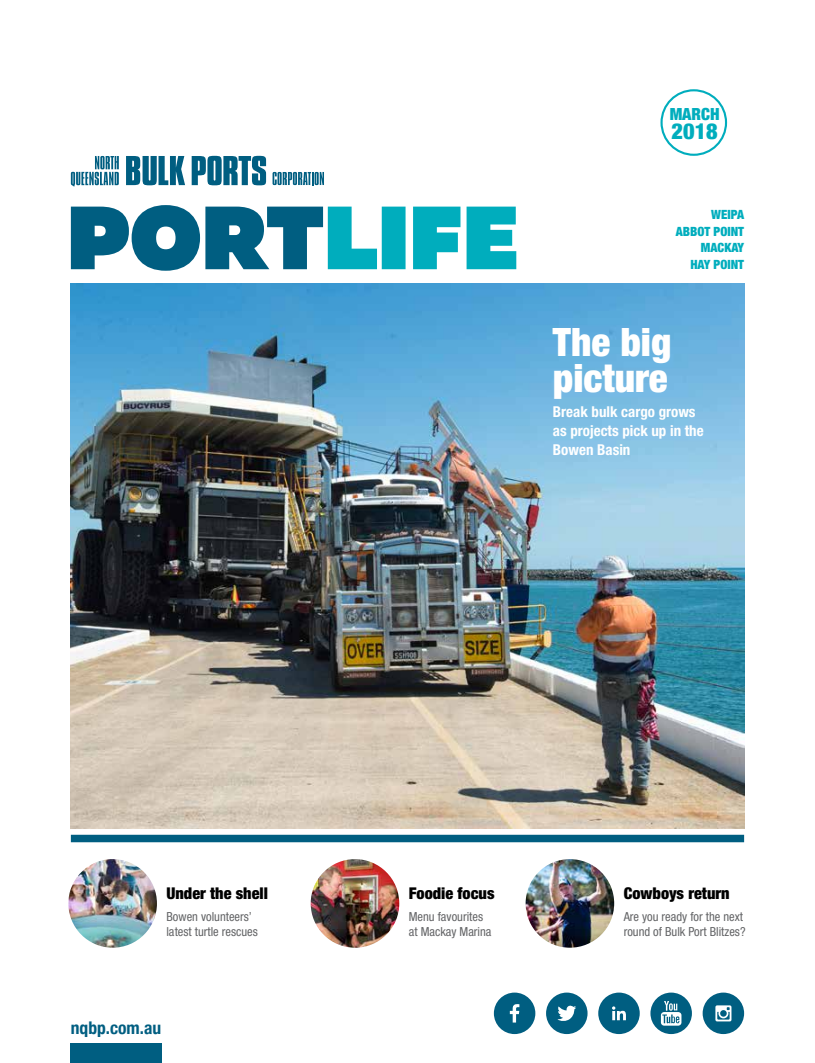
<style>
.page{position:relative;width:815px;height:1063px;background:#fff}
.page>*{position:absolute;margin:0;border:0;box-sizing:border-box;transform-origin:0 0}
.t1{font:900 condensed 39.25px/35.8px "Helvetica Neue LT Std";color:#fff}
.t2{font:900 condensed 22.12px "Helvetica Neue";color:#00adbd}
.t3{font:700 condensed 17.5px "Helvetica Neue";color:#005e81}
.t4{font:900 condensed 16.62px "Helvetica Neue";color:#00adbd}
.t5{font:900 condensed 16.25px "Helvetica Neue LT Std";color:#000}
.t6{font:700 condensed 15px/18.8px "Helvetica Neue LT Std";color:#fff}
.t7{font:900 condensed 12.62px/16.8px "Helvetica Neue";color:#00adbd;text-align:right}
.t8{font:condensed 12.5px/15px "Helvetica Neue LT Std";color:#636466}
</style>
<div class="page">
<svg style="left:71px;top:205px;width:445px;height:66px"></svg>
<div style="left:70px;top:1044px;width:92px;height:19px;background:#005e81"></div>
<svg style="left:71px;top:156px;width:48px;height:30px"></svg>
<svg style="left:126px;top:156px;width:59px;height:29px"></svg>
<svg style="left:192px;top:156px;width:74px;height:29px"></svg>
<svg style="left:273px;top:172px;width:51px;height:13px"></svg>
<svg style="left:546px;top:993px;width:42px;height:41px"></svg>
<svg style="left:494px;top:993px;width:41px;height:41px"></svg>
<svg style="left:703px;top:993px;width:41px;height:41px"></svg>
<svg style="left:598px;top:993px;width:42px;height:41px"></svg>
<div style="left:650px;top:993px;width:42px;height:41px;background:#005e81;border-radius:50%"></div>
<svg style="left:661px;top:1001px;width:20px;height:25px"></svg>
<img style="left:71px;top:283px;width:673px;height:545px">
<div style="left:660px;top:89px;width:67px;height:67px;border:2px solid #00adbd;border-radius:50%"></div>
<div style="left:71px;top:835px;width:673px;height:7px;background:#005e81"></div>
<img style="left:68px;top:859px;width:89px;height:89px;border-radius:44px">
<img style="left:311px;top:859px;width:88px;height:89px;border-radius:44px">
<img style="left:526px;top:859px;width:88px;height:89px;border-radius:44px">
<h3 class="t4" style="left:670px;top:101px;width:52px">MARCH</h3>
<h2 class="t2" style="left:672px;top:113px;width:48px">2018</h2>
<p class="t7" style="left:676px;top:205px;width:70px">WEIPA<br>ABBOT POINT<br>MACKAY<br>HAY POINT</p>
<h1 class="t1" style="left:553px;top:324px;width:120px">The big picture</h1>
<p class="t6" style="left:553px;top:402px;width:152px">Break bulk cargo grows as projects pick up in the<br>Bowen Basin</p>
<h3 class="t5" style="left:166px;top:883px;width:103px">Under the shell</h3>
<p class="t8" style="left:166px;top:909px;width:93px">Bowen volunteers’ latest turtle rescues</p>
<h3 class="t3" style="left:71px;top:1013px;width:92px">nqbp.com.au</h3>
<h3 class="t5" style="left:409px;top:883px;width:87px">Foodie focus</h3>
<p class="t8" style="left:409px;top:909px;width:84px">Menu favourites at Mackay Marina</p>
<h3 class="t5" style="left:624px;top:883px;width:107px">Cowboys return</h3>
<p class="t8" style="left:624px;top:909px;width:123px">Are you ready for the next round of Bulk Port Blitzes?</p>
</div>
